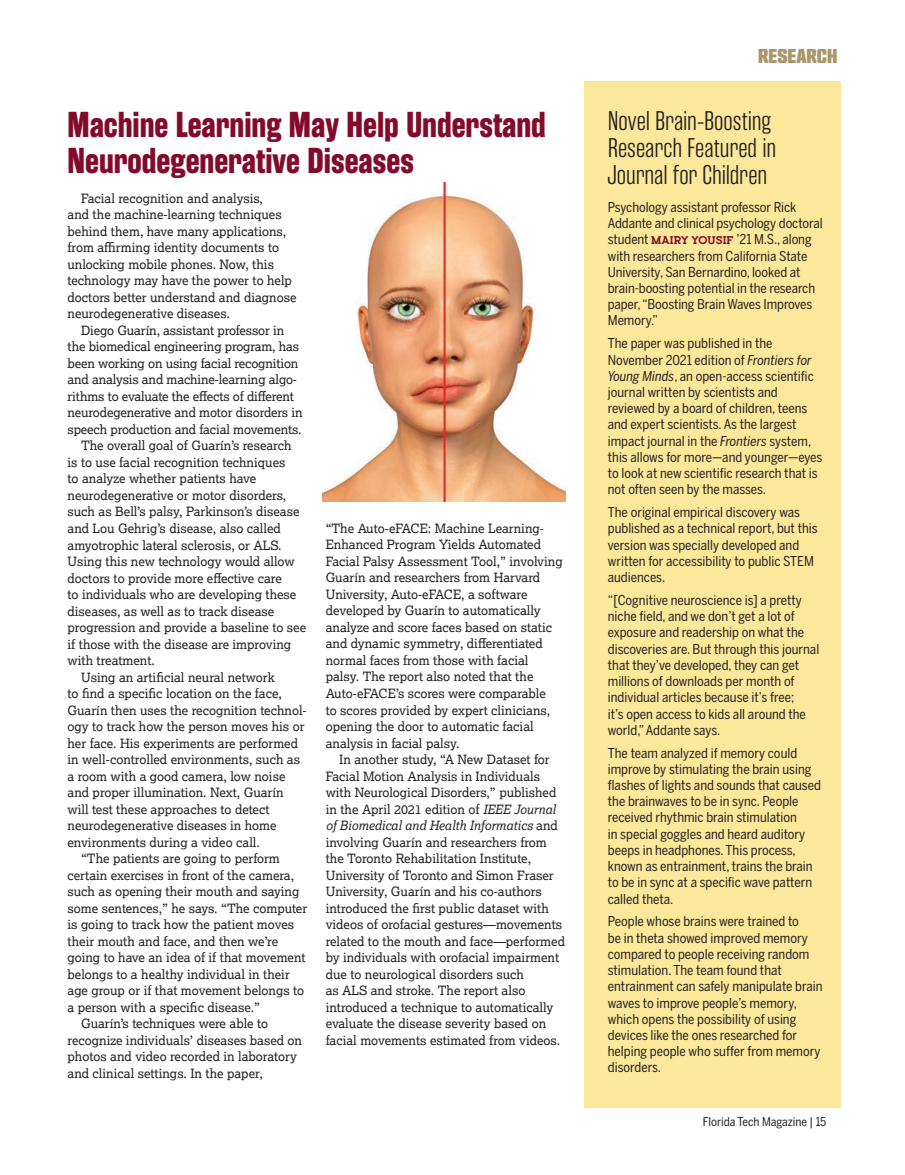
<style>
.page{position:relative;width:905px;height:1175px;background:#fff}
.page>*{position:absolute;margin:0;border:0;box-sizing:border-box;transform-origin:0 0}
.OC-Large_Crimson_Hea{font:700 36px/36px "Rama Gothic E";color:#830a2b}
.OC-Large_Rama_Light{font:300 27px/27px "Rama Gothic E";color:#231f20}
.t1{font:700 19.5px "Countach";color:#ad956d;scale:1.2 1}
.OC-Sans_Serif_Body_S{font:13.5px/16.2px "Benton Sans Condensed";color:#231f20}
.OC-Serif_Featurette{font:12.75px/16.5px "Lexia";color:#231f20}
.t2{font:12px "Benton Sans Condensed";color:#231f20}
.s1{font-style:italic}
.s2{font-family:"Kettering 105";font-weight:700;font-size:10.5px;color:#830a2b}
</style>
<div class="page">
<div style="left:584px;top:81px;width:256px;height:1026px;background:#fce89a"></div>
<img style="left:322px;top:183px;width:243px;height:319px">
<p class="OC-Large_Crimson_Hea" style="left:68px;top:107px;width:480px">Machine Learning May Help Understand<br>Neurodegenerative Diseases</p>
<p class="OC-Serif_Featurette" style="left:67px;top:190px;width:230px;text-indent:14px">Facial recognition and analysis,<br>and the machine-learning techniques behind them, have many applications, from affirming identity documents to unlocking mobile phones. Now, this technology may have the power to help doctors better understand and diagnose neurodegenerative diseases.</p>
<p class="OC-Serif_Featurette" style="left:67px;top:322px;width:236px;text-indent:14px">Diego Guarín, assistant professor in the biomedical engineering program, has been working on using facial recognition and analysis and machine-learning algo&shy;rithms to evaluate the effects of different neurodegenerative and motor disorders in speech production and facial movements.</p>
<p class="OC-Serif_Featurette" style="left:67px;top:437px;width:240px;text-indent:14px">The overall goal of Guarín’s research<br>is to use facial recognition techniques<br>to analyze whether patients have neurodegenerative or motor disorders, such as Bell’s palsy, Parkinson’s disease and Lou Gehrig’s disease, also called amyotrophic lateral sclerosis, or ALS.<br>Using this new technology would allow doctors to provide more effective care<br>to individuals who are developing these diseases, as well as to track disease progression and provide a baseline to see if those with the disease are improving with treatment.</p>
<p class="OC-Serif_Featurette" style="left:67px;top:668px;width:241px;text-indent:14px">Using an artificial neural network<br>to find a specific location on the face, Guarín then uses the recognition technol&shy;ogy to track how the person moves his or her face. His experiments are performed in well-controlled environments, such as a room with a good camera, low noise and proper illumination. Next, Guarín will test these approaches to detect neurodegenerative diseases in home environments during a video call.</p>
<p class="OC-Serif_Featurette" style="left:67px;top:850px;width:241px;text-indent:14px">“The patients are going to perform certain exercises in front of the camera, such as opening their mouth and saying some sentences,” he says. “The computer is going to track how the patient moves their mouth and face, and then we’re going to have an idea of if that movement belongs to a healthy individual in their age group or if that movement belongs to a person with a specific disease.”</p>
<p class="OC-Serif_Featurette" style="left:67px;top:1015px;width:236px;text-indent:14px">Guarín’s techniques were able to recognize individuals’ diseases based on photos and video recorded in laboratory and clinical settings. In the paper,</p>
<p class="OC-Serif_Featurette" style="left:325px;top:520px;width:238px">“The Auto-eFACE: Machine Learning-Enhanced Program Yields Automated Facial Palsy Assessment Tool,” involving Guarín and researchers from Harvard University, Auto-eFACE, a software developed by Guarín to automatically analyze and score faces based on static and dynamic symmetry, differentiated normal faces from those with facial palsy. The report also noted that the Auto-eFACE’s scores were comparable<br>to scores provided by expert clinicians, opening the door to automatic facial analysis in facial palsy.</p>
<p class="OC-Serif_Featurette" style="left:325px;top:751px;width:241px;text-indent:14px">In another study, “A New Dataset for Facial Motion Analysis in Individuals with Neurological Disorders,” published in the April 2021 edition of <span class="s1">IEEE Journal of Biomedical and Health Informatics</span> and involving Guarín and researchers from the Toronto Rehabilitation Institute, University of Toronto and Simon Fraser University, Guarín and his co-authors introduced the first public dataset with videos of orofacial gestures—movements related to the mouth and face—performed by individuals with orofacial impairment due to neurological disorders such<br>as ALS and stroke. The report also introduced a technique to automatically evaluate the disease severity based on facial movements estimated from videos.</p>
<h3 class="t1" style="left:758px;top:43px;width:68px">RESEARCH</h3>
<p class="OC-Large_Rama_Light" style="left:608px;top:107px;width:170px">Novel Brain-Boosting<br>Research Featured in<br>Journal for Children</p>
<p class="OC-Sans_Serif_Body_S" style="left:608px;top:199px;width:216px">Psychology assistant professor Rick Addante and clinical psychology doctoral student <span class="s2">MAIRY YOUSIF</span> ’21 M.S., along with researchers from California State University, San Bernardino, looked at brain-boosting potential in the research paper, “Boosting Brain Waves Improves Memory.”</p>
<p class="OC-Sans_Serif_Body_S" style="left:608px;top:335px;width:216px">The paper was published in the November 2021 edition of <span class="s1">Frontiers for Young Minds</span>, an open-access scientific journal written by scientists and reviewed by a board of children, teens and expert scientists. As the largest impact journal in the <span class="s1">Frontiers</span> system, this allows for more—and younger—eyes to look at new scientific research that is not often seen by the masses.</p>
<p class="OC-Sans_Serif_Body_S" style="left:608px;top:504px;width:211px">The original empirical discovery was published as a technical report, but this version was specially developed and written for accessibility to public STEM audiences.</p>
<p class="OC-Sans_Serif_Body_S" style="left:608px;top:592px;width:213px">“[Cognitive neuroscience is] a pretty niche field, and we don’t get a lot of exposure and readership on what the discoveries are. But through this journal that they’ve developed, they can get millions of downloads per month of individual articles because it’s free;<br>it’s open access to kids all around the world,” Addante says.</p>
<p class="OC-Sans_Serif_Body_S" style="left:608px;top:744px;width:214px">The team analyzed if memory could improve by stimulating the brain using flashes of lights and sounds that caused the brainwaves to be in sync. People received rhythmic brain stimulation<br>in special goggles and heard auditory beeps in headphones. This process, known as entrainment, trains the brain to be in sync at a specific wave pattern called theta.</p>
<p class="OC-Sans_Serif_Body_S" style="left:608px;top:913px;width:216px">People whose brains were trained to<br>be in theta showed improved memory compared to people receiving random stimulation. The team found that entrainment can safely manipulate brain waves to improve people’s memory, which opens the possibility of using devices like the ones researched for helping people who suffer from memory disorders.</p>
<p class="t2" style="left:702px;top:1114px;width:125px">Florida Tech Magazine | 15</p>
</div>
